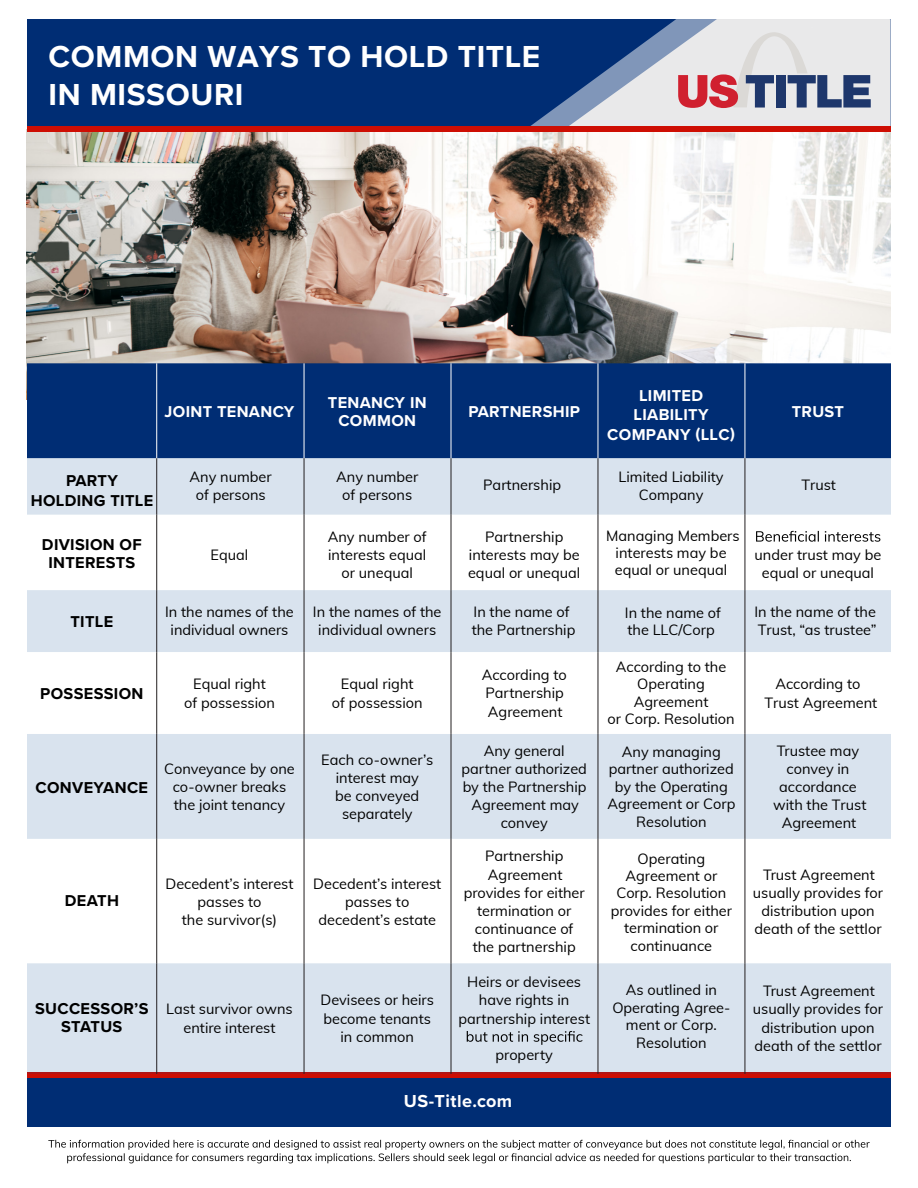
<style>
.page{position:relative;width:918px;height:1188px;background:#fff}
.page>*{position:absolute;margin:0;border:0;box-sizing:border-box;transform-origin:0 0}
.t1{font:700 31.5px/37.8px "Proxima Nova";letter-spacing:.02em;color:#fff}
.t2{font:700 18px "Proxima Nova";letter-spacing:.025em;color:#fff}
.t3{font:700 16.35px/18.1px "Proxima Nova";letter-spacing:.02em;color:#000;text-align:center}
.t4{font:700 16.35px/19.6px "Proxima Nova";letter-spacing:.02em;color:#fff;text-align:center}
.t5{font:14.55px/18.1px "Muli";color:#000;text-align:center}
</style>
<div class="page">
<img style="left:27px;top:129px;width:864px;height:234px">
<div style="left:27px;top:19px;width:496px;height:107px;background:#002d74"></div>
<div style="left:27px;top:126px;width:863px;height:6px;background:#ce0e03"></div>
<svg style="left:48px;top:1140px;width:822px;height:23px"></svg>
<div style="left:27px;top:1077px;width:864px;height:49px;background:#002d74"></div>
<div style="left:27px;top:1073px;width:864px;height:5px;background:#ce0e03"></div>
<img style="left:523px;top:137px;width:367px;height:1px">
<div style="left:27px;top:363px;width:864px;height:95px;background:#002d74"></div>
<div style="left:27px;top:458px;width:864px;height:616px;background:#d9e3ee"></div>
<svg style="left:27px;top:515px;width:864px;height:75px"></svg>
<svg style="left:27px;top:652px;width:864px;height:311px"></svg>
<hr style="left:156px;top:458px;width:1px;height:57px;background:#231f20">
<hr style="left:304px;top:458px;width:1px;height:57px;background:#231f20">
<hr style="left:451px;top:458px;width:1px;height:57px;background:#231f20">
<hr style="left:598px;top:458px;width:1px;height:57px;background:#231f20">
<hr style="left:745px;top:458px;width:1px;height:57px;background:#231f20">
<hr style="left:156px;top:515px;width:1px;height:75px;background:#231f20">
<hr style="left:304px;top:515px;width:1px;height:75px;background:#231f20">
<hr style="left:451px;top:515px;width:1px;height:75px;background:#231f20">
<hr style="left:598px;top:515px;width:1px;height:75px;background:#231f20">
<hr style="left:745px;top:515px;width:1px;height:75px;background:#231f20">
<hr style="left:156px;top:590px;width:1px;height:62px;background:#231f20">
<hr style="left:304px;top:590px;width:1px;height:62px;background:#231f20">
<hr style="left:451px;top:590px;width:1px;height:62px;background:#231f20">
<hr style="left:598px;top:590px;width:1px;height:62px;background:#231f20">
<hr style="left:745px;top:590px;width:1px;height:62px;background:#231f20">
<hr style="left:156px;top:652px;width:1px;height:82px;background:#231f20">
<hr style="left:304px;top:652px;width:1px;height:82px;background:#231f20">
<hr style="left:451px;top:652px;width:1px;height:82px;background:#231f20">
<hr style="left:598px;top:652px;width:1px;height:82px;background:#231f20">
<hr style="left:745px;top:652px;width:1px;height:82px;background:#231f20">
<hr style="left:156px;top:734px;width:1px;height:105px;background:#231f20">
<hr style="left:304px;top:734px;width:1px;height:105px;background:#231f20">
<hr style="left:451px;top:734px;width:1px;height:105px;background:#231f20">
<hr style="left:598px;top:734px;width:1px;height:105px;background:#231f20">
<hr style="left:745px;top:734px;width:1px;height:105px;background:#231f20">
<hr style="left:156px;top:839px;width:1px;height:124px;background:#231f20">
<hr style="left:304px;top:839px;width:1px;height:124px;background:#231f20">
<hr style="left:451px;top:839px;width:1px;height:124px;background:#231f20">
<hr style="left:598px;top:839px;width:1px;height:124px;background:#231f20">
<hr style="left:745px;top:839px;width:1px;height:124px;background:#231f20">
<hr style="left:156px;top:963px;width:1px;height:111px;background:#231f20">
<hr style="left:304px;top:963px;width:1px;height:111px;background:#231f20">
<hr style="left:451px;top:963px;width:1px;height:111px;background:#231f20">
<hr style="left:598px;top:963px;width:1px;height:111px;background:#231f20">
<hr style="left:745px;top:963px;width:1px;height:111px;background:#231f20">
<hr style="left:156px;top:363px;width:1px;height:95px;background:#fff">
<hr style="left:304px;top:363px;width:1px;height:95px;background:#fff">
<hr style="left:451px;top:363px;width:1px;height:95px;background:#fff">
<hr style="left:598px;top:363px;width:1px;height:95px;background:#fff">
<hr style="left:745px;top:363px;width:1px;height:95px;background:#fff">
<svg style="left:756px;top:531px;width:124px;height:11px"></svg>
<svg style="left:467px;top:1031px;width:116px;height:14px;background:#b1bac3"></svg>
<svg style="left:523px;top:19px;width:367px;height:118px;background:#a2a0b5"></svg>
<h1 class="t1" style="left:49px;top:37px;width:493px">COMMON WAYS TO HOLD TITLE<br>IN MISSOURI</h1>
<p class="t4" style="left:607px;top:385px;width:129px">LIMITED<br>LIABILITY<br>COMPANY (LLC)</p>
<p class="t5" style="left:619px;top:468px;width:106px;line-height:17.4px">Limited Liability<br>Company</p>
<p class="t5" style="left:801px;top:475px;width:36px">Trust</p>
<p class="t5" style="left:606px;top:526px;width:135px;line-height:17.4px">Managing Members interests may be equal or unequal</p>
<p class="t5" style="left:625px;top:603px;width:98px;line-height:17.4px;text-align:left">In the name of the LLC/Corp</p>
<p class="t5" style="left:607px;top:657px;width:129px;line-height:17.4px">According to the<br>Operating<br>Agreement<br>or Corp. Resolution</p>
<p class="t5" style="left:607px;top:742px;width:130px;line-height:17.4px">Any managing partner authorized by the Operating<br>Agreement or Corp<br>Resolution</p>
<p class="t5" style="left:611px;top:849px;width:123px;line-height:17.4px">Operating<br>Agreement or<br>Corp. Resolution provides for either termination or continuance</p>
<p class="t5" style="left:612px;top:981px;width:120px;line-height:17.4px">As outlined in<br>Operating Agree&shy;ment or Corp.<br>Resolution</p>
<p class="t4" style="left:165px;top:402px;width:131px">JOINT TENANCY</p>
<p class="t4" style="left:328px;top:393px;width:100px;line-height:18.1px">TENANCY IN<br>COMMON</p>
<p class="t4" style="left:468px;top:402px;width:113px">PARTNERSHIP</p>
<p class="t4" style="left:792px;top:402px;width:54px">TRUST</p>
<p class="t3" style="left:31px;top:470px;width:124px;line-height:19.6px">PARTY<br>HOLDING TITLE</p>
<p class="t5" style="left:336px;top:467px;width:84px">Any number of persons</p>
<p class="t5" style="left:190px;top:467px;width:84px">Any number of persons</p>
<p class="t5" style="left:483px;top:475px;width:79px">Partnership</p>
<p class="t5" style="left:328px;top:527px;width:101px">Any number of interests equal or unequal</p>
<p class="t5" style="left:468px;top:527px;width:114px">Partnership interests may be equal or unequal</p>
<p class="t3" style="left:42px;top:535px;width:101px">DIVISION OF<br>INTERESTS</p>
<p class="t5" style="left:211px;top:545px;width:39px">Equal</p>
<p class="t5" style="left:755px;top:545px;width:128px">under trust may be equal or unequal</p>
<p class="t3" style="left:70px;top:612px;width:44px">TITLE</p>
<p class="t5" style="left:165px;top:602px;width:130px">In the names of the individual owners</p>
<p class="t5" style="left:313px;top:602px;width:130px">In the names of the individual owners</p>
<p class="t5" style="left:472px;top:602px;width:105px;text-align:left">In the name of the Partnership</p>
<p class="t5" style="left:755px;top:602px;width:123px;text-align:left">In the name of the<br>Trust, “as trustee”</p>
<p class="t3" style="left:40px;top:685px;width:105px">POSSESSION</p>
<p class="t5" style="left:184px;top:674px;width:92px">Equal right<br>of possession</p>
<p class="t5" style="left:332px;top:674px;width:92px">Equal right<br>of possession</p>
<p class="t5" style="left:482px;top:665px;width:87px;text-align:left">According to<br>Partnership<br>Agreement</p>
<p class="t5" style="left:764px;top:674px;width:114px">According to<br>Trust Agreement</p>
<p class="t5" style="left:164px;top:759px;width:132px">Conveyance by one co-owner breaks the joint tenancy</p>
<p class="t5" style="left:321px;top:750px;width:113px">Each co-owner’s interest may<br>be conveyed separately</p>
<p class="t5" style="left:462px;top:741px;width:127px">Any general partner authorized by the Partnership<br>Agreement may convey</p>
<p class="t5" style="left:773px;top:741px;width:95px">Trustee may convey in accordance with the Trust<br>Agreement</p>
<p class="t3" style="left:36px;top:778px;width:114px">CONVEYANCE</p>
<p class="t5" style="left:464px;top:846px;width:123px">Partnership<br>Agreement provides for either termination or continuance of the partnership</p>
<p class="t5" style="left:753px;top:865px;width:132px">Trust Agreement usually provides for distribution upon death of the settlor</p>
<p class="t5" style="left:166px;top:874px;width:129px">Decedent’s interest passes to<br>the survivor(s)</p>
<p class="t5" style="left:313px;top:874px;width:129px">Decedent’s interest passes to decedent’s estate</p>
<p class="t3" style="left:65px;top:891px;width:56px">DEATH</p>
<p class="t5" style="left:458px;top:972px;width:133px">Heirs or devisees have rights in partnership interest</p>
<p class="t5" style="left:496px;top:1045px;width:59px">property</p>
<p class="t5" style="left:753px;top:981px;width:132px">Trust Agreement usually provides for distribution upon death of the settlor</p>
<p class="t3" style="left:35px;top:999px;width:115px">SUCCESSOR’S<br>STATUS</p>
<p class="t5" style="left:166px;top:999px;width:128px">Last survivor owns entire interest</p>
<p class="t5" style="left:321px;top:990px;width:115px">Devisees or heirs become tenants in common</p>
<p class="t2" style="left:404px;top:1088px;width:110px">US-Title.com</p>
</div>
